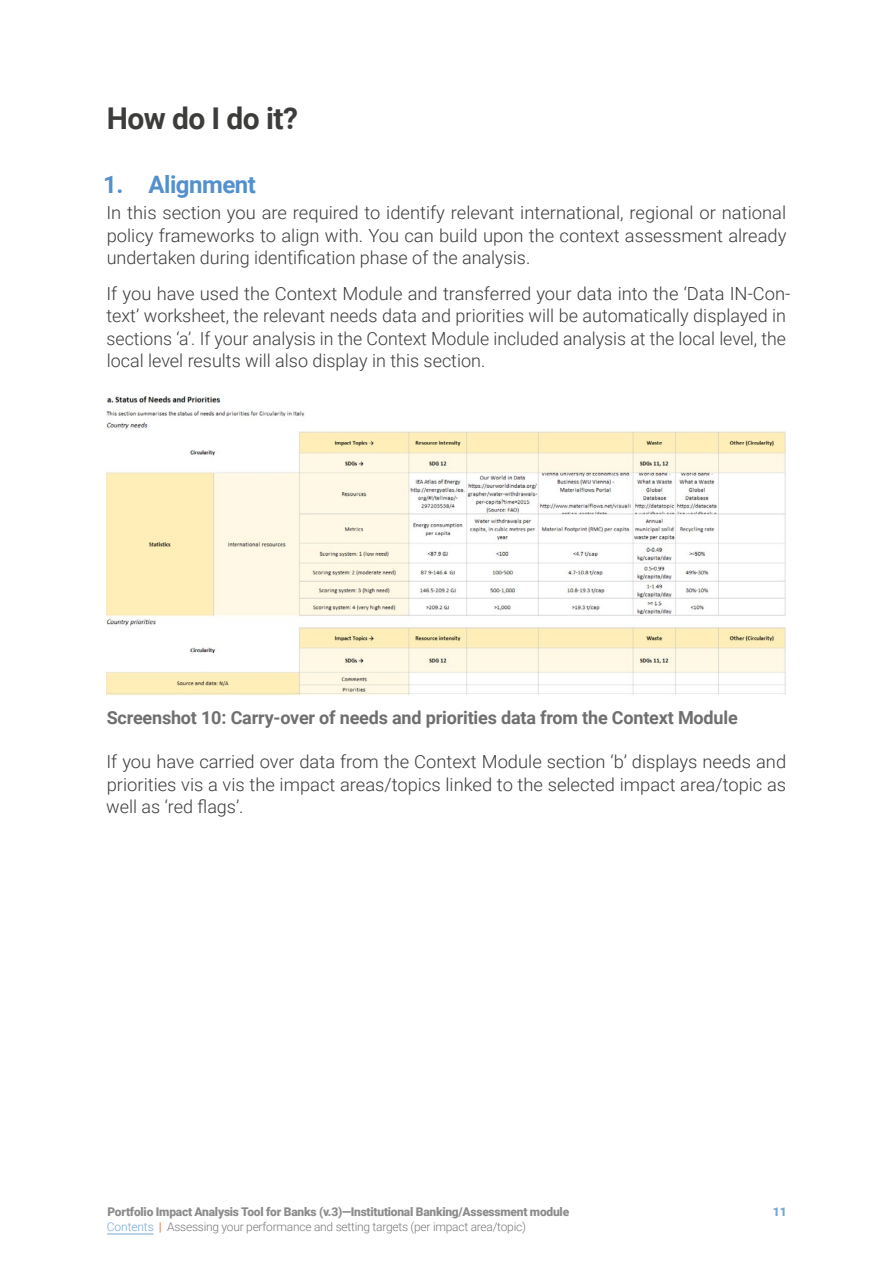
<style>
.page{position:relative;width:893px;height:1263px;background:#fff}
.page>*{position:absolute;margin:0;border:0;box-sizing:border-box;transform-origin:0 0}
.t1{font:700 30px "Roboto";letter-spacing:-.02em;color:#3c3c3b}
.t2{font:700 24px "Roboto";letter-spacing:-.02em;color:#5390cd}
.t3{font:300 18px/22.5px "Roboto";color:#3c3c3b;text-align:justify}
.t4{font:700 18px "Roboto";letter-spacing:-.01em;color:#706f6f}
.t5{font:900 12px "Roboto";letter-spacing:-.02em;color:#706f6f}
.t6{font:300 12px "Roboto";letter-spacing:-.02em;color:#575756}
.t7{font:900 12px "Roboto";color:#5390cd}
.s1{color:#5390cd}
.s2{font-weight:700;color:#de6941}
</style>
<div class="page">
<hr style="left:107px;top:1234px;width:47px;height:1px;background:#5390cd">
<img style="left:106px;top:396px;width:680px;height:300px">
<h1 class="t1" style="left:107px;top:97px;width:193px">How do I do it?</h1>
<h2 class="t2" style="left:103px;top:167px;width:154px">1. Alignment</h2>
<p class="t3" style="left:106px;top:201px;width:682px">In this section you are required to identify relevant international, regional or national policy frameworks to align with. You can build upon the context assessment already undertaken during identification phase of the analysis.</p>
<p class="t3" style="left:106px;top:281px;width:685px;text-align:left">If you have used the Context Module and transferred your data into the ‘Data IN-Con&shy;text’ worksheet, the relevant needs data and priorities will be automatically displayed in sections ‘a’. If your analysis in the Context Module included analysis at the local level, the local level results will also display in this section.</p>
<p class="t4" style="left:107px;top:705px;width:633px">Screenshot 10: Carry-over of needs and priorities data from the Context Module</p>
<p class="t3" style="left:106px;top:750px;width:681px">If you have carried over data from the Context Module section ‘b’ displays needs and priorities vis a vis the impact areas/topics linked to the selected impact area/topic as well as ‘red flags’.</p>
<p class="t5" style="left:107px;top:1203px;width:463px">Portfolio Impact Analysis Tool for Banks (v.3)—Institutional Banking/Assessment module</p>
<p class="t7" style="left:773px;top:1203px;width:15px">11</p>
<p class="t6" style="left:107px;top:1218px;width:421px"><span class="s1">Contents</span> <span class="s2">|</span> Assessing your performance and setting targets (per impact area/topic)</p>
</div>
